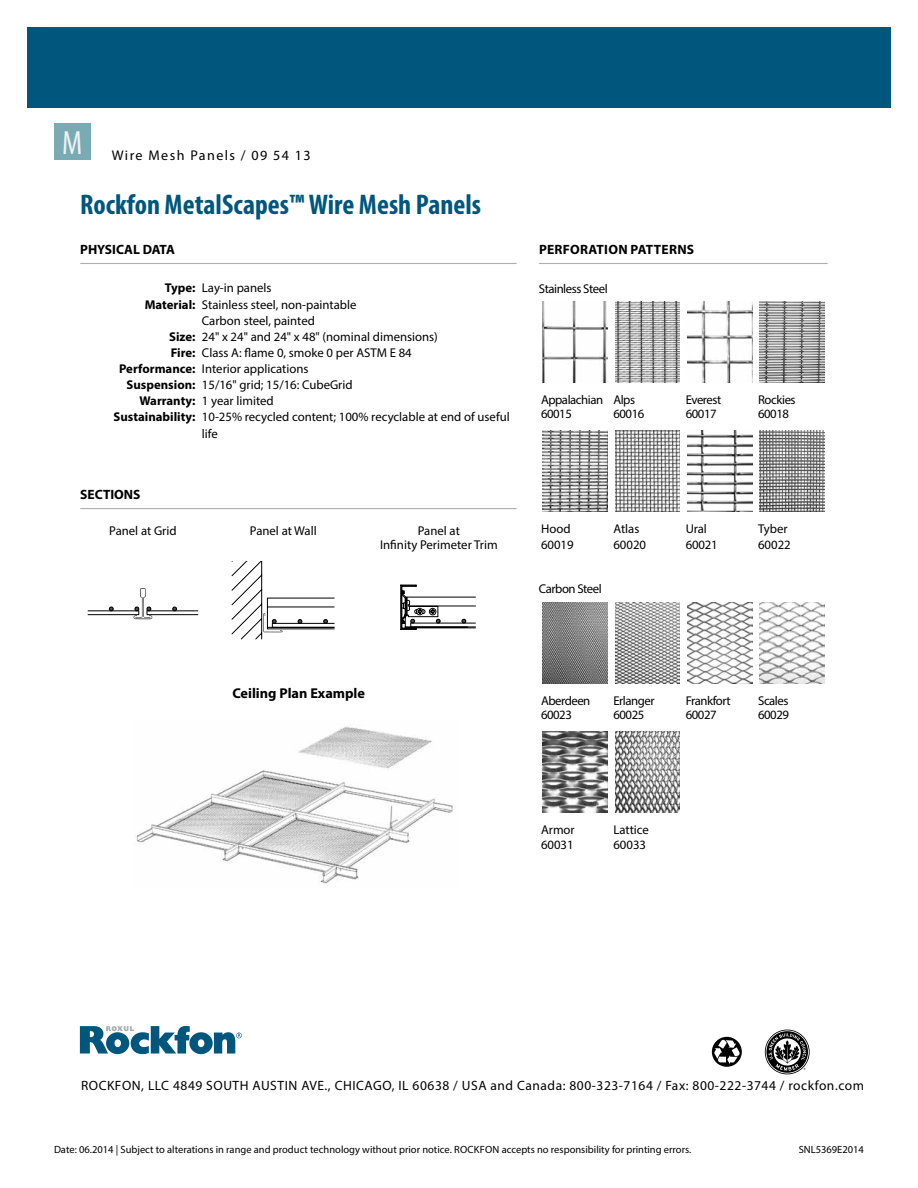
<style>
.page{position:relative;width:918px;height:1188px;background:#fff}
.page>*{position:absolute;margin:0;border:0;box-sizing:border-box;transform-origin:0 0}
.t1{font:condensed 33.75px "Myriad Pro";color:#f0f1f1}
.t2{font:700 condensed 28.5px "Myriad Pro";color:#00567c}
.t3{font:700 14.25px "Myriad Pro";color:#000}
.t4{font:14.1px "Myriad Pro";letter-spacing:.1em;color:#000}
.t5{font:13.5px "Myriad Pro";letter-spacing:.04em;color:#000}
.t6{font:700 13.5px "Myriad Pro";color:#000}
.t7{font:700 13.5px "Myriad Pro";letter-spacing:.02em;color:#000}
.t8{font:12.75px/15.3px "Myriad Pro";color:#000}
.t9{font:12.75px/14.4px "Myriad Pro";letter-spacing:-.035em;color:#000}
.t10{font:10.5px "Myriad Pro";color:#000}
.s1{font-weight:700}
</style>
<div class="page">
<svg style="left:80px;top:1026px;width:162px;height:28px"></svg>
<svg style="left:765px;top:1030px;width:45px;height:44px"></svg>
<svg style="left:712px;top:1037px;width:30px;height:30px"></svg>
<svg style="left:714px;top:1040px;width:26px;height:24px"></svg>
<div style="left:27px;top:27px;width:864px;height:80px;background:#00567c"></div>
<div style="left:54px;top:123px;width:36px;height:37px;background:#79abb5"></div>
<hr style="left:80px;top:263px;width:437px;height:1px;background:#adafb1">
<hr style="left:539px;top:263px;width:289px;height:1px;background:#adafb1">
<img style="left:543px;top:301px;width:64px;height:81px">
<img style="left:615px;top:301px;width:65px;height:81px">
<img style="left:687px;top:301px;width:65px;height:81px">
<img style="left:760px;top:301px;width:65px;height:81px">
<img style="left:543px;top:431px;width:64px;height:81px">
<img style="left:615px;top:431px;width:65px;height:81px">
<img style="left:687px;top:431px;width:65px;height:81px">
<img style="left:760px;top:431px;width:65px;height:81px">
<img style="left:543px;top:602px;width:64px;height:81px">
<img style="left:615px;top:602px;width:65px;height:81px">
<img style="left:687px;top:602px;width:65px;height:81px">
<img style="left:760px;top:602px;width:65px;height:81px">
<img style="left:543px;top:732px;width:64px;height:81px">
<img style="left:615px;top:732px;width:65px;height:81px">
<hr style="left:80px;top:508px;width:437px;height:1px;background:#adafb1">
<svg style="left:87px;top:588px;width:111px;height:32px"></svg>
<svg style="left:231px;top:561px;width:104px;height:79px"></svg>
<svg style="left:400px;top:585px;width:76px;height:45px"></svg>
<img style="left:134px;top:726px;width:322px;height:158px">
<h1 class="t1" style="left:62px;top:123px;width:22px">M</h1>
<p class="t4" style="left:112px;top:146px;width:200px">Wire Mesh Panels / 09 54 13</p>
<h2 class="t2" style="left:80px;top:186px;width:402px">Rockfon MetalScapes™ Wire Mesh Panels</h2>
<p class="t6" style="left:80px;top:241px;width:96px">PHYSICAL DATA</p>
<p class="t7" style="left:539px;top:241px;width:157px">PERFORATION PATTERNS</p>
<p class="t8" style="left:165px;top:280px;width:108px"><span class="s1">Type:</span> Lay-in panels</p>
<p class="t8" style="left:145px;top:296px;width:213px"><span class="s1">Material:</span> Stainless steel, non-paintable</p>
<p class="t8" style="left:202px;top:313px;width:115px">Carbon steel, painted</p>
<p class="t8" style="left:169px;top:329px;width:270px"><span class="s1">Size:</span> 24" x 24" and 24" x 48" (nominal dimensions)</p>
<p class="t8" style="left:171px;top:345px;width:243px"><span class="s1">Fire:</span> Class A: flame 0, smoke 0 per ASTM E 84</p>
<p class="t8" style="left:119px;top:361px;width:191px"><span class="s1">Performance:</span> Interior applications</p>
<p class="t8" style="left:127px;top:377px;width:228px"><span class="s1">Suspension:</span> 15/16" grid; 15/16: CubeGrid</p>
<p class="t8" style="left:140px;top:393px;width:136px"><span class="s1">Warranty:</span> 1 year limited</p>
<p class="t8" style="left:114px;top:409px;width:398px"><span class="s1">Sustainability:</span> 10-25% recycled content; 100% recyclable at end of useful</p>
<p class="t8" style="left:202px;top:426px;width:17px">life</p>
<p class="t9" style="left:539px;top:281px;width:70px">Stainless Steel</p>
<p class="t9" style="left:541px;top:392px;width:64px">Appalachian<br>60015</p>
<p class="t9" style="left:613px;top:392px;width:32px">Alps<br>60016</p>
<p class="t9" style="left:686px;top:392px;width:37px">Everest<br>60017</p>
<p class="t9" style="left:758px;top:392px;width:39px">Rockies<br>60018</p>
<p class="t6" style="left:80px;top:486px;width:62px">SECTIONS</p>
<p class="t8" style="left:109px;top:523px;width:69px">Panel at Grid</p>
<p class="t8" style="left:250px;top:523px;width:68px">Panel at Wall</p>
<p class="t8" style="left:380px;top:523px;width:119px;line-height:14.4px;text-align:center">Panel at<br>Infinity Perimeter Trim</p>
<p class="t3" style="left:232px;top:684px;width:134px">Ceiling Plan Example</p>
<p class="t8" style="left:541px;top:521px;width:34px">Hood<br>60019</p>
<p class="t8" style="left:613px;top:521px;width:34px">Atlas<br>60020</p>
<p class="t8" style="left:686px;top:521px;width:33px">Ural<br>60021</p>
<p class="t8" style="left:758px;top:521px;width:34px">Tyber<br>60022</p>
<p class="t9" style="left:539px;top:582px;width:64px">Carbon Steel</p>
<p class="t9" style="left:541px;top:693px;width:51px">Aberdeen<br>60023</p>
<p class="t9" style="left:613px;top:693px;width:43px">Erlanger<br>60025</p>
<p class="t9" style="left:686px;top:693px;width:46px">Frankfort<br>60027</p>
<p class="t9" style="left:758px;top:693px;width:32px">Scales<br>60029</p>
<p class="t8" style="left:541px;top:822px;width:35px">Armor<br>60031</p>
<p class="t8" style="left:613px;top:822px;width:37px">Lattice<br>60033</p>
<p class="t5" style="left:81px;top:1077px;width:785px">ROCKFON, LLC 4849 SOUTH AUSTIN AVE., CHICAGO, IL 60638 / USA and Canada: 800-323-7164 / Fax: 800-222-3744 / rockfon.com</p>
<p class="t10" style="left:54px;top:1143px;width:639px">Date: 06.2014 | Subject to alterations in range and product technology without prior notice. ROCKFON accepts no responsibility for printing errors.</p>
<p class="t10" style="left:799px;top:1143px;width:67px">SNL5369E2014</p>
</div>
